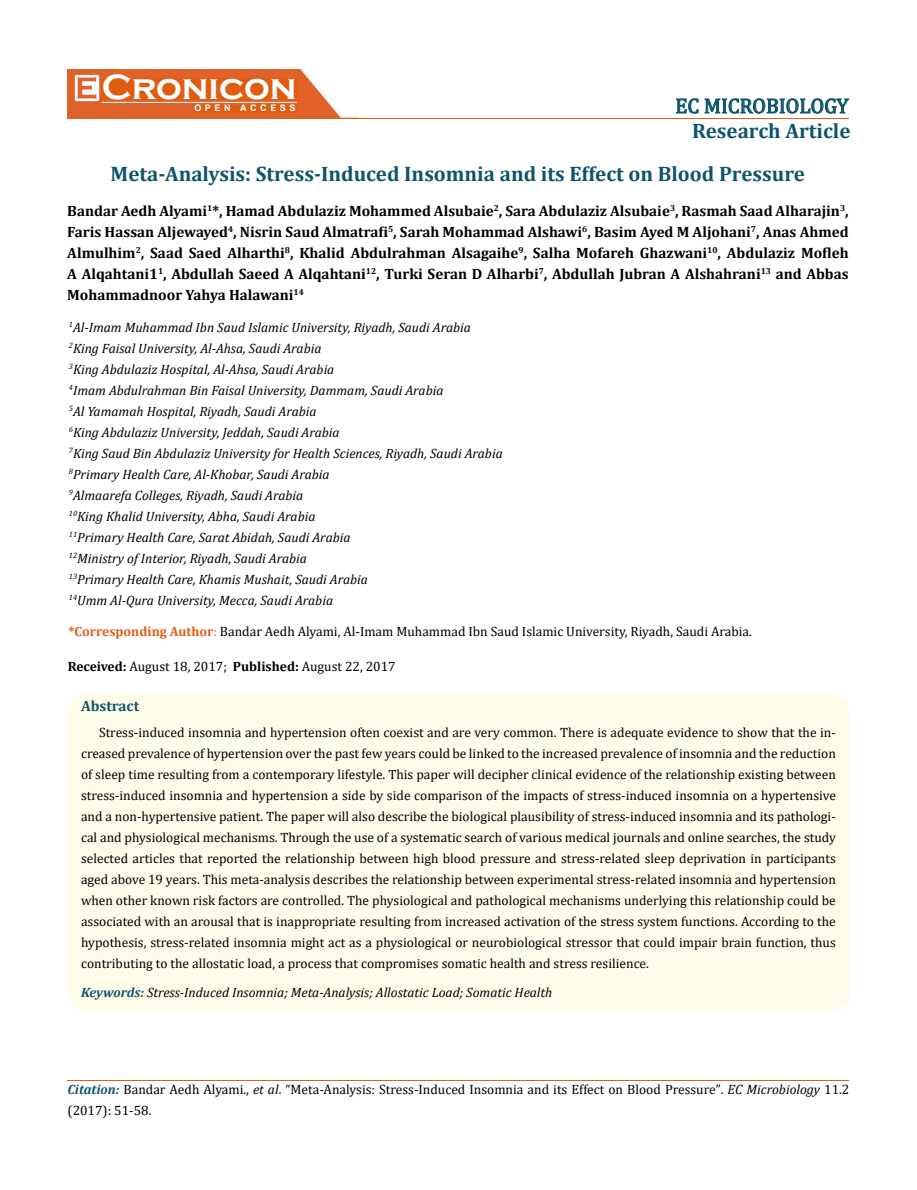
<style>
.page{position:relative;width:917px;height:1190px;background:#fff}
.page>*{position:absolute;margin:0;border:0;box-sizing:border-box;transform-origin:0 0}
.t1{font:700 36px "Copperplate Gothic";color:#fff}
.t2{font:700 21px/43.2px "Cambria";color:#0e546a}
.t3{font:21px "Cambria";color:#0e546a}
.t4{font:700 15px/21px "Cambria";color:#000;text-align:justify}
.t5{font:700 15px "Cambria";color:#0e546a}
.t6{font:13.5px/21px "Cambria";color:#000}
.t7{font:italic 13.5px/21px "Cambria";color:#000}
.t8{font:700 9px "Arial";letter-spacing:.4em;color:#fff}
.s1{font-weight:700;color:#e05d1a}
.s2{color:#e05d1a}
.s3{font-weight:700}
.s4{font-weight:700;color:#0e546a}
.s5{font-weight:700;font-style:italic;color:#0e546a}
.s6{font-style:italic}
.s7{font-size:13.35px}
</style>
<div class="page">
<div style="left:67px;top:70px;width:290px;height:49px;background:#e06228"></div>
<svg style="left:300px;top:69px;width:58px;height:49px"></svg>
<img style="left:75px;top:75px;width:24px;height:26px">
<div style="left:102px;top:79px;width:195px;height:21px;background:#df5d11"></div>
<div style="left:194px;top:105px;width:103px;height:7px;background:#df5d11"></div>
<svg style="left:676px;top:98px;width:173px;height:16px"></svg>
<hr style="left:102px;top:102px;width:194px;height:1px;background:#fff">
<hr style="left:279px;top:118px;width:569px;height:1px;background:#e05d1a">
<hr style="left:67px;top:1080px;width:782px;height:1px;background:#e05d1a">
<div style="left:68px;top:693px;width:781px;height:318px;background:#fffde9;border-radius:18px"></div>
<h1 class="t1" style="left:102px;top:68px;width:196px">Cronicon</h1>
<p class="t8" style="left:194px;top:102px;width:103px">OPEN ACCESS</p>
<h2 class="t3" style="left:675px;top:93px;width:175px">EC MICROBIOLOGY</h2>
<h2 class="t2" style="left:111px;top:108px;width:741px;text-indent:581px">Research Article<br>Meta-Analysis: Stress-Induced Insomnia and its Effect on Blood Pressure</h2>
<p class="t4" style="left:67px;top:199px;width:783px">Bandar Aedh Alyami<sup>1</sup>*, Hamad Abdulaziz Mohammed Alsubaie<sup>2</sup>, Sara Abdulaziz Alsubaie<sup>3</sup>, Rasmah Saad Alharajin<sup>3</sup>, Faris Hassan Aljewayed<sup>4</sup>, Nisrin Saud Almatrafi<sup>5</sup>, Sarah Mohammad Alshawi<sup>6</sup>, Basim Ayed M Aljohani<sup>7</sup>, Anas Ahmed Almulhim<sup>2</sup>, Saad Saed Alharthi<sup>8</sup>, Khalid Abdulrahman Alsagaihe<sup>9</sup>, Salha Mofareh Ghazwani<sup>10</sup>, Abdulaziz Mofleh A Alqahtani1<sup>1</sup>, Abdullah Saeed A Alqahtani<sup>12</sup>, Turki Seran D Alharbi<sup>7</sup>, Abdullah Jubran A Alshahrani<sup>13</sup> and Abbas Mohammadnoor Yahya Halawani<sup>14</sup></p>
<p class="t7" style="left:69px;top:316px;width:435px"><sup>1</sup>Al-Imam Muhammad Ibn Saud Islamic University, Riyadh, Saudi Arabia <sup>2</sup>King Faisal University, Al-Ahsa, Saudi Arabia<br><sup>3</sup>King Abdulaziz Hospital, Al-Ahsa, Saudi Arabia<br><sup>4</sup>Imam Abdulrahman Bin Faisal University, Dammam, Saudi Arabia<br><sup>5</sup>Al Yamamah Hospital, Riyadh, Saudi Arabia<br><sup>6</sup>King Abdulaziz University, Jeddah, Saudi Arabia<br><sup>7</sup>King Saud Bin Abdulaziz University for Health Sciences, Riyadh, Saudi Arabia <sup>8</sup>Primary Health Care, Al-Khobar, Saudi Arabia<br><sup>9</sup>Almaarefa Colleges, Riyadh, Saudi Arabia<br><sup>10</sup>King Khalid University, Abha, Saudi Arabia<br><sup>11</sup>Primary Health Care, Sarat Abidah, Saudi Arabia<br><sup>12</sup>Ministry of Interior, Riyadh, Saudi Arabia<br><sup>13</sup>Primary Health Care, Khamis Mushait, Saudi Arabia<br><sup>14</sup>Umm Al-Qura University, Mecca, Saudi Arabia</p>
<p class="t6" style="left:68px;top:621px;width:685px"><span class="s1">*Corresponding Author</span><span class="s2">:</span> Bandar Aedh Alyami, Al-Imam Muhammad Ibn Saud Islamic University, Riyadh, Saudi Arabia.</p>
<p class="t6" style="left:68px;top:656px;width:329px"><span class="s3">Received:</span> August 18, 2017; <span class="s3">Published:</span> August 22, 2017</p>
<p class="t5" style="left:81px;top:695px;width:60px">Abstract</p>
<p class="t6" style="left:81px;top:721px;width:756px;text-align:justify;text-indent:18px">Stress-induced insomnia and hypertension often coexist and are very common. There is adequate evidence to show that the in&shy;creased prevalence of hypertension over the past few years could be linked to the increased prevalence of insomnia and the reduction of sleep time resulting from a contemporary lifestyle. This paper will decipher clinical evidence of the relationship existing between stress-induced insomnia and hypertension a side by side comparison of the impacts of stress-induced insomnia on a hypertensive and a non-hypertensive patient. The paper will also describe the biological plausibility of stress-induced insomnia and its pathologi&shy;cal and physiological mechanisms. Through the use of a systematic search of various medical journals and online searches, the study selected articles that reported the relationship between high blood pressure and stress-related sleep deprivation in participants aged above 19 years. This meta-analysis describes the relationship between experimental stress-related insomnia and hypertension when other known risk factors are controlled. The physiological and pathological mechanisms underlying this relationship could be associated with an arousal that is inappropriate resulting from increased activation of the stress system functions. According to the hypothesis, stress-related insomnia might act as a physiological or neurobiological stressor that could impair brain function, thus contributing to the allostatic load, a process that compromises somatic health and stress resilience.</p>
<p class="t7" style="left:81px;top:981px;width:473px"><span class="s4">Keywords:</span> Stress-Induced Insomnia; Meta-Analysis; Allostatic Load; Somatic Health</p>
<p class="t6" style="left:67px;top:1078px;width:783px"><span class="s5">Citation:</span> Bandar Aedh Alyami., <span class="s6">et al</span>. “Meta-Analysis: Stress-Induced Insomnia and its Effect on Blood Pressure”<span class="s7">.</span> <span class="s6">EC Microbiology</span> <span class="s7">11</span>.2 (2017): 51-58.</p>
</div>
